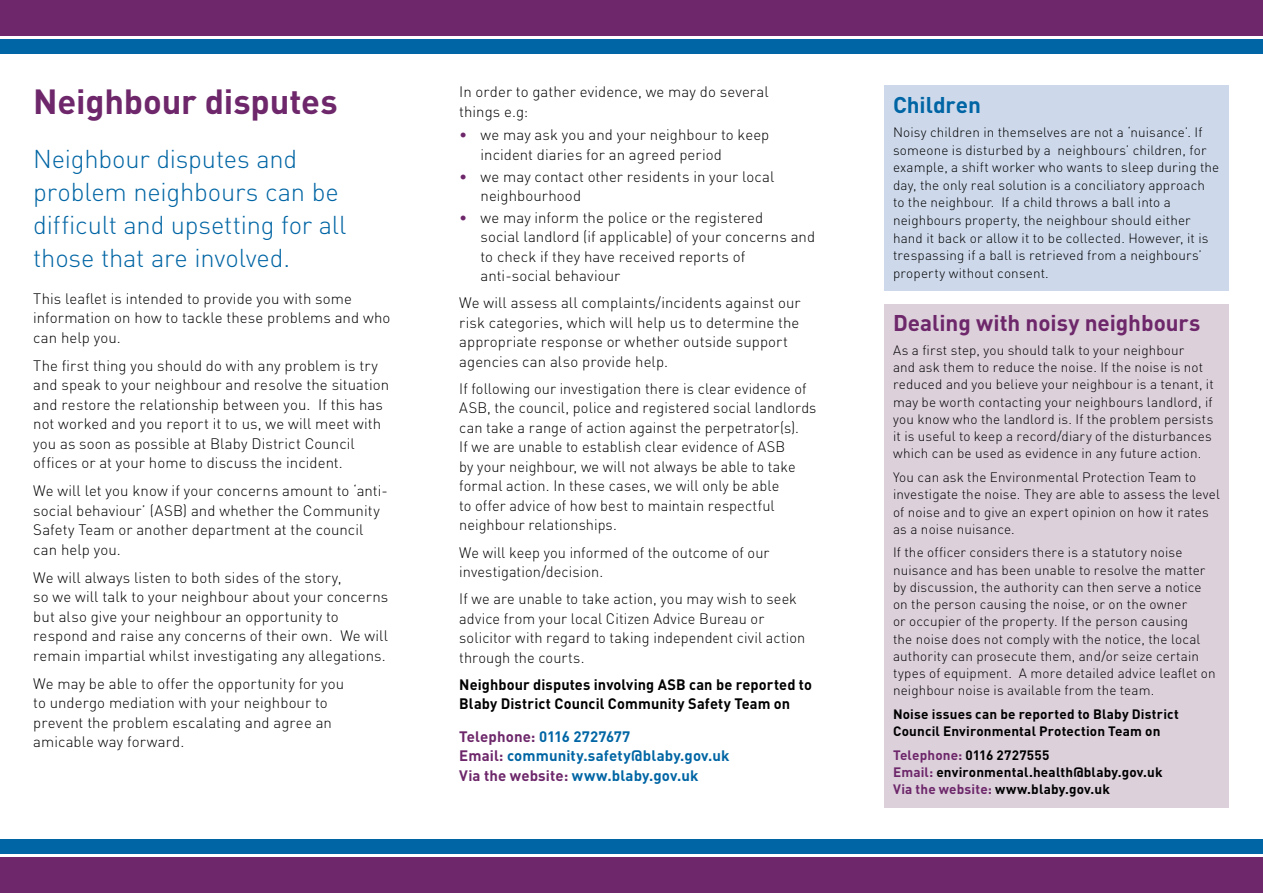
<style>
.page{position:relative;width:1263px;height:893px;background:#fff}
.page>*{position:absolute;margin:0;border:0;box-sizing:border-box;transform-origin:0 0}
.t1{font:700 34.5px "DIN";letter-spacing:-.005em;color:#6d276a}
.t2{font:300 25.5px/33px "DIN";letter-spacing:-.005em;color:#0065a4}
.t3{font:700 22.5px "DIN";color:#6d276a}
.t4{font:700 22.5px "DIN";letter-spacing:-.005em;color:#0065a4}
.t5{font:300 15px/19.5px "DIN";letter-spacing:.005em;color:#000}
.t6{font:700 15px/19.5px "DIN";letter-spacing:.01em;color:#0065a4}
.t7{font:700 15px/19.5px "DIN";letter-spacing:.01em;color:#000}
.t8{font:300 13.5px/17.2px "DIN";letter-spacing:.01em;color:#000}
.t9{font:700 13.5px/17.2px "DIN";letter-spacing:.015em;color:#000}
.s1{color:#6d276a}
</style>
<div class="page">
<div style="left:884px;top:85px;width:345px;height:205px;background:#cdd9eb"></div>
<div style="left:884px;top:304px;width:345px;height:504px;background:#dcd0db"></div>
<div style="left:0;top:39px;width:1263px;height:15px;background:#0065a4"></div>
<div style="left:0;top:0;width:1263px;height:36px;background:#6d276a"></div>
<div style="left:0;top:839px;width:1263px;height:15px;background:#0065a4"></div>
<div style="left:0;top:857px;width:1263px;height:36px;background:#6d276a"></div>
<p class="t1" style="left:33px;top:79px;width:306px">Neighbour disputes</p>
<h2 class="t2" style="left:33px;top:142px;width:315px">Neighbour disputes and problem neighbours can be diffcult and upsetting for all those that are involved.</h2>
<p class="t5" style="left:33px;top:289px;width:359px">This leafet is intended to provide you with some information on how to tackle these problems and who can help you.</p>
<p class="t5" style="left:33px;top:356px;width:357px">The frst thing you should do with any problem is try and speak to your neighbour and resolve the situation and restore the relationship between you. If this has not worked and you report it to us, we will meet with you as soon as possible at Blaby District Council offces or at your home to discuss the incident.</p>
<p class="t5" style="left:33px;top:481px;width:356px">We will let you know if your concerns amount to ‘anti&shy;social behaviour’ (ASB) and whether the Community Safety Team or another department at the council can help you.</p>
<p class="t5" style="left:33px;top:568px;width:357px">We will always listen to both sides of the story,<br>so we will talk to your neighbour about your concerns but also give your neighbour an opportunity to respond and raise any concerns of their own. We will remain impartial whilst investigating any allegations.</p>
<p class="t5" style="left:33px;top:674px;width:312px">We may be able to offer the opportunity for you to undergo mediation with your neighbour to prevent the problem escalating and agree an amicable way forward.</p>
<p class="t5" style="left:459px;top:82px;width:311px">In order to gather evidence, we may do several things e.g:</p>
<p class="t5" style="left:480px;top:125px;width:290px;text-indent:-21px"><span class="s1">•</span> we may ask you and your neighbour to keep incident diaries for an agreed period</p>
<p class="t5" style="left:480px;top:166px;width:295px;text-indent:-21px"><span class="s1">•</span> we may contact other residents in your local neighbourhood</p>
<p class="t5" style="left:480px;top:207px;width:336px;text-indent:-21px"><span class="s1">•</span> we may inform the police or the registered<br>social landlord (if applicable) of your concerns and to check if they have received reports of anti-social behaviour</p>
<p class="t5" style="left:459px;top:293px;width:343px">We will assess all complaints/incidents against our risk categories, which will help us to determine the appropriate response or whether outside support agencies can also provide help.</p>
<p class="t5" style="left:459px;top:379px;width:359px">If following our investigation there is clear evidence of ASB, the council, police and registered social landlords can take a range of action against the perpetrator(s).<br>If we are unable to establish clear evidence of ASB<br>by your neighbour, we will not always be able to take formal action. In these cases, we will only be able<br>to offer advice of how best to maintain respectful neighbour relationships.</p>
<p class="t5" style="left:459px;top:542px;width:312px">We will keep you informed of the outcome of our investigation/decision.</p>
<p class="t5" style="left:459px;top:589px;width:348px">If we are unable to take action, you may wish to seek advice from your local Citizen Advice Bureau or solicitor with regard to taking independent civil action through the courts.</p>
<p class="t7" style="left:459px;top:674px;width:354px">Neighbour disputes involving ASB can be reported to<br>Blaby District Council Community Safety Team on</p>
<p class="t6" style="left:459px;top:726px;width:272px"><span class="s1">Telephone:</span> 0116 2727677<br><span class="s1">Email:</span> community.safety@blaby.gov.uk<br><span class="s1">Via the website:</span> www.blaby.gov.uk</p>
<p class="t4" style="left:893px;top:90px;width:89px">Children</p>
<p class="t8" style="left:893px;top:123px;width:328px">Noisy children in themselves are not a ‘nuisance’. If someone is disturbed by a neighbours’ children, for example, a shift worker who wants to sleep during the day, the only real solution is a conciliatory approach to the neighbour. If a child throws a ball into a neighbours property, the neighbour should either hand it back or allow it to be collected. However, it is trespassing if a ball is retrieved from a neighbours’ property without consent.</p>
<h1 class="t3" style="left:893px;top:308px;width:309px">Dealing with noisy neighbours</h1>
<p class="t8" style="left:893px;top:341px;width:322px">As a frst step, you should talk to your neighbour<br>and ask them to reduce the noise. If the noise is not reduced and you believe your neighbour is a tenant, it may be worth contacting your neighbours landlord, if you know who the landlord is. If the problem persists it is useful to keep a record/diary of the disturbances which can be used as evidence in any future action.</p>
<p class="t8" style="left:893px;top:468px;width:328px">You can ask the Environmental Protection Team to investigate the noise. They are able to assess the level of noise and to give an expert opinion on how it rates as a noise nuisance.</p>
<p class="t8" style="left:893px;top:544px;width:324px">If the offcer considers there is a statutory noise nuisance and has been unable to resolve the matter by discussion, the authority can then serve a notice on the person causing the noise, or on the owner<br>or occupier of the property. If the person causing<br>the noise does not comply with the notice, the local authority can prosecute them, and/or seize certain types of equipment. A more detailed advice leafet on neighbour noise is available from the team.</p>
<p class="t9" style="left:893px;top:705px;width:287px">Noise issues can be reported to Blaby District<br>Council Environmental Protection Team on</p>
<p class="t9" style="left:893px;top:746px;width:271px"><span class="s1">Telephone:</span> 0116 2727555<br><span class="s1">Email:</span> environmental.health@blaby.gov.uk<br><span class="s1">Via the website:</span> www.blaby.gov.uk</p>
</div>
